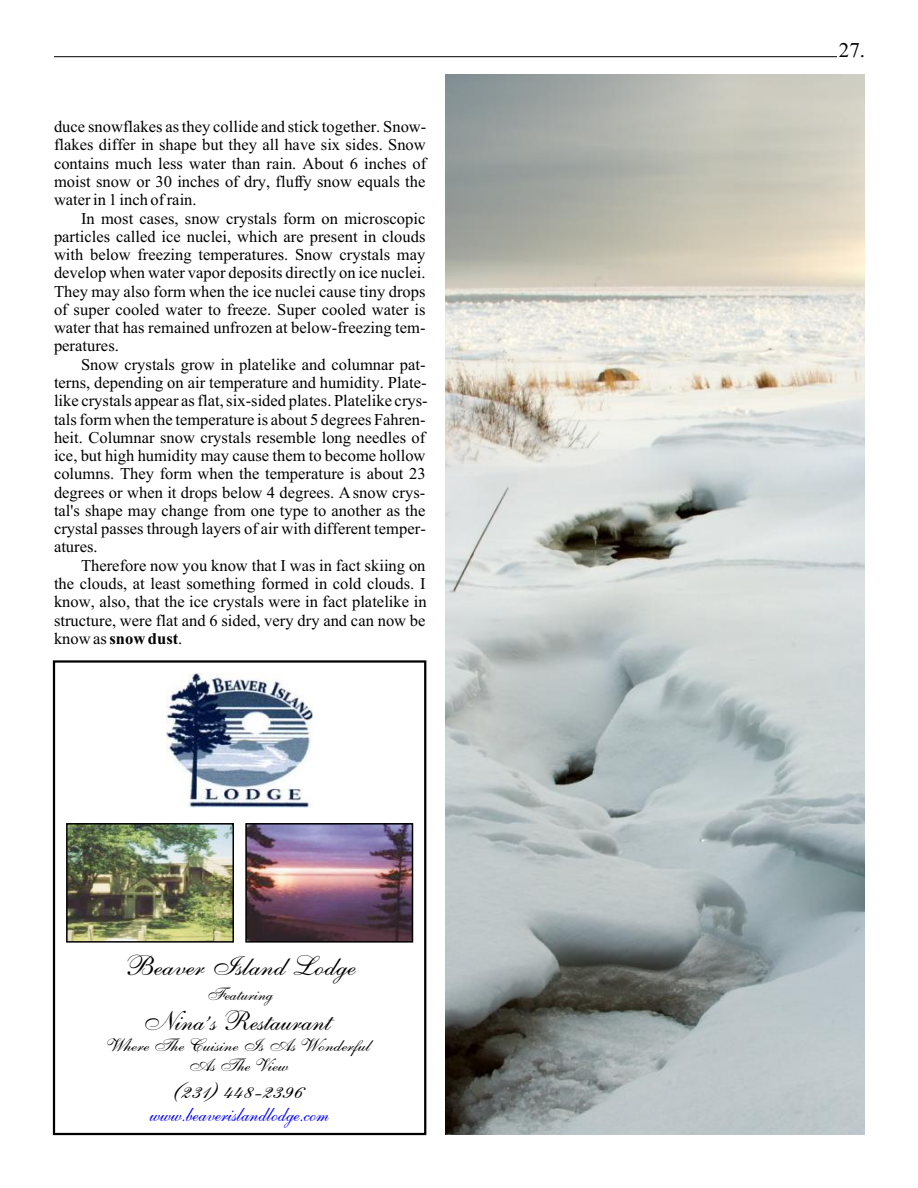
<style>
.page{position:relative;width:918px;height:1188px;background:#fff}
.page>*{position:absolute;margin:0;border:0;box-sizing:border-box;transform-origin:0 0}
.t1{font:27px "English 111 Vivace BT";color:#000;scale:1.1 1}
.t2{font:27px "English 111 Vivace BT";color:#000;scale:1.04 1}
.t3{font:22.2px "English 111 Vivace BT";color:#000;scale:1.13 1}
.t4{font:21.6px "English 111 Vivace BT";color:#00f;scale:.95 1}
.t5{font:21px "Times New Roman";color:#000}
.t6{font:17.55px/20.1px "English 111 Vivace BT";color:#000;text-align:center;scale:1.13 1}
.t7{font:17.55px "English 111 Vivace BT";color:#000;scale:1.04 1}
.t8{font:16.5px/18.3px "Times New Roman";color:#000;text-align:justify}
.s1{font-weight:700}
</style>
<div class="page">
<div style="left:53px;top:660px;width:373px;height:475px;background:#fff;border:2px solid #000"></div>
<img style="left:69px;top:826px;width:162px;height:114px">
<img style="left:248px;top:826px;width:162px;height:114px">
<div style="left:66px;top:823px;width:168px;height:120px;border:2px solid #000"></div>
<div style="left:245px;top:823px;width:168px;height:120px;border:2px solid #000"></div>
<img style="left:166px;top:673px;width:147px;height:135px">
<hr style="left:54px;top:56px;width:783px;height:1px;background:#000">
<img style="left:446px;top:74px;width:418px;height:1060px">
<p class="t8" style="left:54px;top:119px;width:374px">duce snowflakes as they collide and stick together. Snow&shy;flakes differ in shape but they all have six sides. Snow contains much less water than rain. About 6 inches of moist snow or 30 inches of dry, fluffy snow equals the water in 1 inch of rain.</p>
<p class="t8" style="left:54px;top:210px;width:373px;text-indent:27px">In most cases, snow crystals form on microscopic particles called ice nuclei, which are present in clouds with below freezing temperatures. Snow crystals may develop when water vapor deposits directly on ice nuclei.<br>They may also form when the ice nuclei cause tiny drops of super cooled water to freeze. Super cooled water is water that has remained unfrozen at below-freezing tem&shy;peratures.</p>
<p class="t8" style="left:54px;top:357px;width:375px;text-align:left;text-indent:27px">Snow crystals grow in platelike and columnar pat&shy;terns, depending on air temperature and humidity. Plate&shy;like crystals appear as flat, six-sided plates. Platelike crys&shy;tals form when the temperature is about 5 degrees Fahren&shy;heit. Columnar snow crystals resemble long needles of ice, but high humidity may cause them to become hollow columns. They form when the temperature is about 23 degrees or when it drops below 4 degrees. A snow crys&shy;tal's shape may change from one type to another as the crystal passes through layers of air with different temper&shy;atures.</p>
<p class="t8" style="left:54px;top:558px;width:374px;text-indent:27px">Therefore now you know that I was in fact skiing on the clouds, at least something formed in cold clouds. I know, also, that the ice crystals were in fact platelike in structure, were flat and 6 sided, very dry and can now be know as <span class="s1">snow dust</span>.</p>
<h1 class="t1" style="left:123px;top:954px;width:213px">Beaver Island Lodge</h1>
<p class="t7" style="left:206px;top:986px;width:65px">Featuring</p>
<h1 class="t2" style="left:144px;top:1009px;width:181px">Nina’s Restaurant</h1>
<p class="t6" style="left:106px;top:1036px;width:236px">Where The Cuisine Is As Wonderful<br>As The View</p>
<h2 class="t3" style="left:173px;top:1081px;width:117px">(231) 448-2396</h2>
<h3 class="t4" style="left:150px;top:1105px;width:190px">www.beaverislandlodge.com</h3>
<p class="t5" style="left:839px;top:42px;width:28px">27.</p>
</div>
